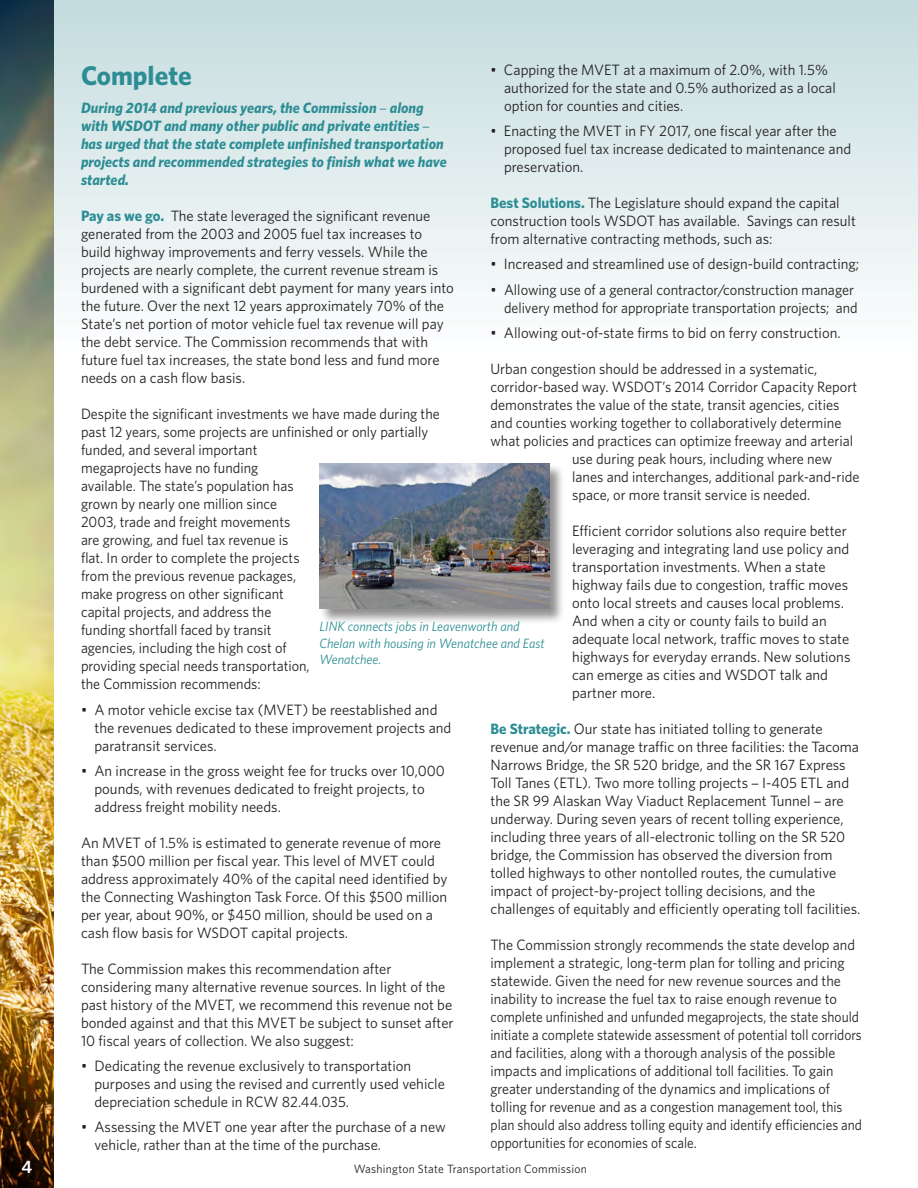
<style>
.page{position:relative;width:918px;height:1188px;background:#fff}
.page>*{position:absolute;margin:0;border:0;box-sizing:border-box;transform-origin:0 0}
.Sub-Sub_Head{font:700 27px "Whitney";color:#2c8d94}
.Sub-Sub_Head-2{font:600 18px "Whitney";color:#fff}
.Sub-Sub_Head-3{font:15px/18px "Whitney";color:#231f20}
.Sub-Sub_Head-4{font:15px/18px "Whitney";color:#231f20;scale:.96 1}
.Sub-Sub_Head-5{font:15px/18px "Whitney";color:#231f20;scale:.95 1}
.Sub-Sub_Head-6{font:italic 700 15px/18px "Whitney";color:#2c8d94}
.Sub-Sub_Head-7{font:italic 13.5px/16.2px "Whitney";color:#2c8d94}
.Sub-Sub_Head-8{font:12px "Whitney";letter-spacing:.02em;color:#231f20}
.s1{font-weight:700;color:#2c8d94}
.s2{font-family:"Myriad MM 400 600"}
.s3{font-family:"Myriad MM 400 600";font-weight:400;font-style:normal}
</style>
<div class="page">
<div style="left:0;top:0;width:918px;height:378px;background:linear-gradient(to bottom,#c4dcde,#fff)"></div>
<img style="left:0;top:0;width:54px;height:1188px">
<div style="left:319px;top:463px;width:247px;height:162px;background:#231f20;opacity:.5"></div>
<img style="left:320px;top:464px;width:230px;height:145px">
<p class="Sub-Sub_Head-2" style="left:22px;top:1155px;width:12px">4</p>
<p class="Sub-Sub_Head-3" style="left:504px;top:61px;width:333px;text-indent:-14px">• Capping the MVET at a maximum of 2.0%, with 1.5% authorized for the state and 0.5% authorized as a local option for counties and cities.</p>
<p class="Sub-Sub_Head-3" style="left:504px;top:122px;width:349px;text-indent:-14px">• Enacting the MVET in FY 2017, one fiscal year after the proposed fuel tax increase dedicated to maintenance and preservation.</p>
<p class="Sub-Sub_Head-3" style="left:491px;top:194px;width:367px"><span class="s1">Best Solutions.</span> The Legislature should expand the capital construction tools WSDOT has available. Savings can result from alternative contracting methods, such as:</p>
<p class="Sub-Sub_Head-3" style="left:490px;top:255px;width:370px">• Increased and streamlined use of design-build contracting;</p>
<p class="Sub-Sub_Head-3" style="left:490px;top:280px;width:369px;text-align:right">• Allowing use of a general contractor/construction manager delivery method for appropriate transportation projects; and</p>
<p class="Sub-Sub_Head-3" style="left:490px;top:323px;width:352px">• Allowing out-of-state firms to bid on ferry construction.</p>
<p class="Sub-Sub_Head-4" style="left:490px;top:359px;width:342px">Urban congestion should be addressed in a systematic,</p>
<p class="Sub-Sub_Head-4" style="left:490px;top:377px;width:383px">corridor-based way. WSDOT’s 2014 Corridor Capacity Report</p>
<p class="Sub-Sub_Head-4" style="left:490px;top:395px;width:365px">demonstrates the value of the state, transit agencies, cities</p>
<p class="Sub-Sub_Head-4" style="left:490px;top:413px;width:367px">and counties working together to collaboratively determine</p>
<p class="Sub-Sub_Head-4" style="left:490px;top:431px;width:379px">what policies and practices can optimize freeway and arterial</p>
<p class="Sub-Sub_Head-4" style="left:572px;top:449px;width:272px">use during peak hours, including where new</p>
<p class="Sub-Sub_Head-4" style="left:572px;top:467px;width:301px">lanes and interchanges, additional park-and-ride</p>
<p class="Sub-Sub_Head-4" style="left:572px;top:485px;width:250px">space, or more transit service is needed.</p>
<p class="Sub-Sub_Head-3" style="left:572px;top:521px;width:280px">Efficient corridor solutions also require better leveraging and integrating land use policy and transportation investments. When a state highway fails due to congestion, traffic moves onto local streets and causes local problems.<br>And when a city or county fails to build an adequate local network, traffic moves to state highways for everyday errands. New solutions can emerge as cities and WSDOT talk and partner more.</p>
<p class="Sub-Sub_Head-3" style="left:490px;top:719px;width:371px"><span class="s1">Be Strategic.</span> Our state has initiated tolling to generate revenue and/or manage traffic on three facilities: the Tacoma Narrows Bridge, the SR 520 bridge, and the SR 167 Express Toll Tanes (ETL). Two more tolling projects <span class="s2">–</span> I-405 ETL and the SR 99 Alaskan Way Viaduct Replacement Tunnel <span class="s2">–</span> are underway. During seven years of recent tolling experience, including three years of all-electronic tolling on the SR 520 bridge, the Commission has observed the diversion from tolled highways to other nontolled routes, the cumulative impact of project-by-project tolling decisions, and the challenges of equitably and efficiently operating toll facilities.</p>
<p class="Sub-Sub_Head-4" style="left:490px;top:935px;width:389px">The Commission strongly recommends the state develop and implement a strategic, long-term plan for tolling and pricing statewide. Given the need for new revenue sources and the inability to increase the fuel tax to raise enough revenue to complete unfinished and unfunded megaprojects, the state should initiate a complete statewide assessment of potential toll corridors and facilities, along with a thorough analysis of the possible impacts and implications of additional toll facilities. To gain greater understanding of the dynamics and implications of tolling for revenue and as a congestion management tool, this plan should also address tolling equity and identify efficiencies and opportunities for economies of scale.</p>
<p class="Sub-Sub_Head" style="left:81px;top:59px;width:112px">Complete</p>
<p class="Sub-Sub_Head-6" style="left:81px;top:99px;width:367px">During 2014 and previous years, the Commission <span class="s3">–</span> along with WSDOT and many other public and private entities <span class="s3">– </span>has urged that the state complete unfinished transportation projects and recommended strategies to finish what we have started.</p>
<p class="Sub-Sub_Head-3" style="left:81px;top:207px;width:374px"><span class="s1">Pay as we go.</span> The state leveraged the significant revenue generated from the 2003 and 2005 fuel tax increases to build highway improvements and ferry vessels. While the projects are nearly complete, the current revenue stream is burdened with a significant debt payment for many years into the future. Over the next 12 years approximately 70% of the State’s net portion of motor vehicle fuel tax revenue will pay the debt service. The Commission recommends that with future fuel tax increases, the state bond less and fund more needs on a cash flow basis.</p>
<p class="Sub-Sub_Head-5" style="left:81px;top:405px;width:379px">Despite the significant investments we have made during the past 12 years, some projects are unfinished or only partially funded, and several important<br>megaprojects have no funding<br>available. The state’s population has<br>grown by nearly one million since<br>2003, trade and freight movements<br>are growing, and fuel tax revenue is<br>flat. In order to complete the projects<br>from the previous revenue packages,<br>make progress on other significant<br>capital projects, and address the<br>funding shortfall faced by transit<br>agencies, including the high cost of<br>providing special needs transportation,<br>the Commission recommends:</p>
<p class="Sub-Sub_Head-3" style="left:94px;top:700px;width:358px;text-indent:-14px">• A motor vehicle excise tax (MVET) be reestablished and the revenues dedicated to these improvement projects and paratransit services.</p>
<p class="Sub-Sub_Head-3" style="left:94px;top:761px;width:352px;text-indent:-14px">• An increase in the gross weight fee for trucks over 10,000 pounds, with revenues dedicated to freight projects, to address freight mobility needs.</p>
<p class="Sub-Sub_Head-3" style="left:81px;top:833px;width:368px">An MVET of 1.5% is estimated to generate revenue of more than $500 million per fiscal year. This level of MVET could address approximately 40% of the capital need identified by the Connecting Washington Task Force. Of this $500 million per year, about 90%, or $450 million, should be used on a cash flow basis for WSDOT capital projects.</p>
<p class="Sub-Sub_Head-3" style="left:81px;top:959px;width:374px">The Commission makes this recommendation after considering many alternative revenue sources. In light of the past history of the MVET, we recommend this revenue not be bonded against and that this MVET be subject to sunset after 10 fiscal years of collection. We also suggest:</p>
<p class="Sub-Sub_Head-3" style="left:94px;top:1057px;width:352px;text-indent:-14px">• Dedicating the revenue exclusively to transportation purposes and using the revised and currently used vehicle depreciation schedule in RCW 82.44.035.</p>
<p class="Sub-Sub_Head-3" style="left:94px;top:1118px;width:353px;text-indent:-14px">• Assessing the MVET one year after the purchase of a new vehicle, rather than at the time of the purchase.</p>
<p class="Sub-Sub_Head-7" style="left:320px;top:618px;width:227px">LINK connects jobs in Leavenworth and<br>Chelan with housing in Wenatchee and East<br>Wenatchee.</p>
<p class="Sub-Sub_Head-8" style="left:354px;top:1162px;width:235px">Washington State Transportation Commission</p>
</div>
